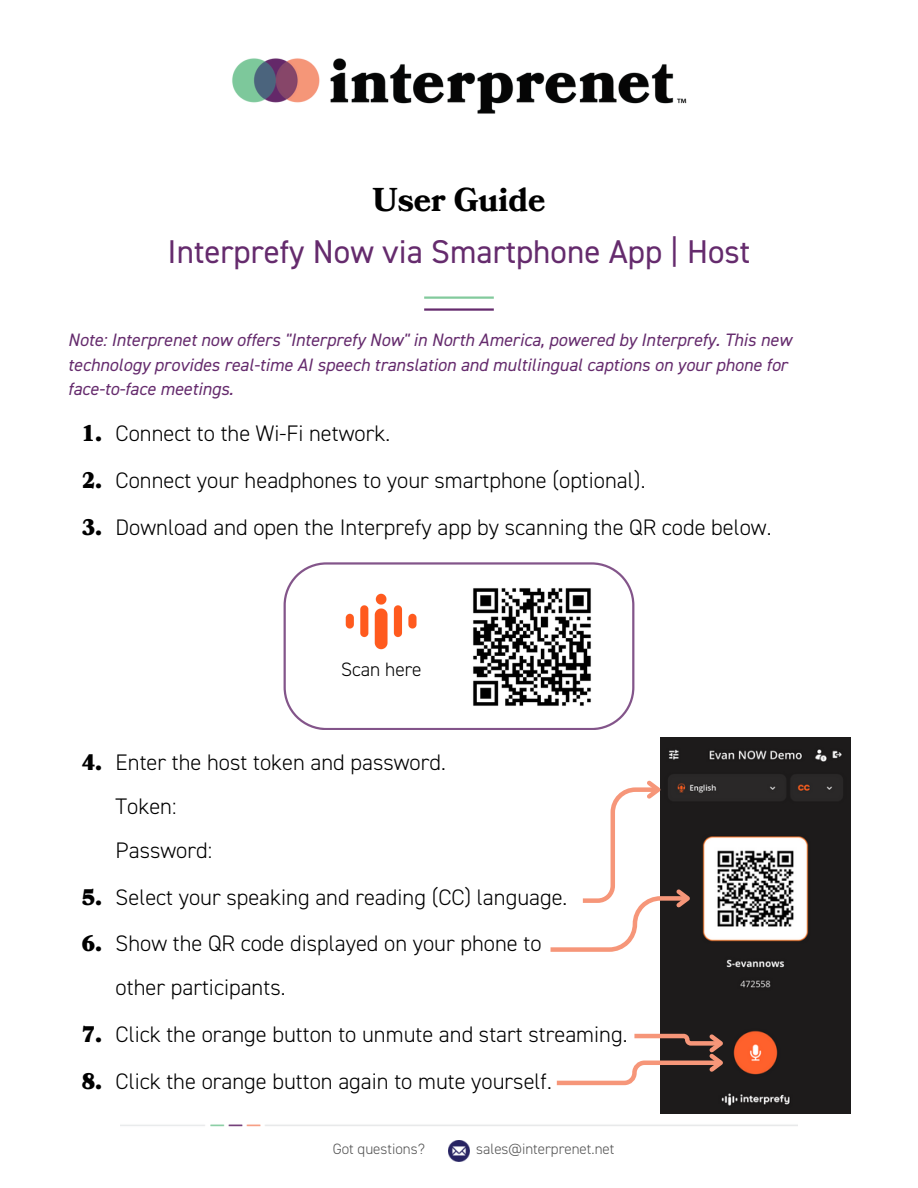
<style>
.page{position:relative;width:918px;height:1188px;background:#fff}
.page>*{position:absolute;margin:0;border:0;box-sizing:border-box;transform-origin:0 0}
.t1{font:33px "DIN2014";color:#652b6d}
.t2{font:700 33px "Bookmania";color:#000}
.t3{font:300 22.5px/43.8px "DIN2014";color:#000}
.t4{font:900 22.5px "Bookmania";color:#000}
.t5{font:300 19.35px "DIN2014";color:#000}
.t6{font:italic 18px/24.8px "DIN2014";color:#652b6d}
.t7{font:300 15px "DIN2014";color:#545454}
</style>
<div class="page">
<hr style="left:424px;top:296px;width:70px;height:3px;background:#82ca9c">
<hr style="left:424px;top:308px;width:70px;height:3px;background:#652b6d">
<img style="left:232px;top:58px;width:455px;height:56px">
<img style="left:120px;top:1124px;width:678px;height:3px">
<img style="left:448px;top:1140px;width:22px;height:22px">
<svg style="left:284px;top:562px;width:350px;height:168px"></svg>
<img style="left:336px;top:584px;width:91px;height:75px">
<img style="left:459px;top:574px;width:145px;height:145px">
<img style="left:660px;top:738px;width:191px;height:376px">
<svg style="left:550px;top:777px;width:145px;height:177px"></svg>
<svg style="left:556px;top:1030px;width:172px;height:57px"></svg>
<h4 class="t2" style="left:372px;top:177px;width:175px">User Guide</h4>
<h3 class="t1" style="left:168px;top:232px;width:584px">Interprefy Now via Smartphone App | Host</h3>
<h3 class="t6" style="left:68px;top:328px;width:725px">Note: Interprenet now offers "Interprefy Now" in North America, powered by Interprefy. This new technology provides real-time AI speech translation and multilingual captions on your phone for face-to-face meetings.</h3>
<h5 class="t4" style="left:82px;top:418px;width:21px">1.</h5>
<p class="t3" style="left:116px;top:412px;width:276px">Connect to the Wi-Fi network.</p>
<p class="t4" style="left:82px;top:465px;width:21px">2.</p>
<p class="t3" style="left:116px;top:459px;width:531px">Connect your headphones to your smartphone (optional).</p>
<h4 class="t4" style="left:82px;top:512px;width:21px">3.</h4>
<h3 class="t3" style="left:116px;top:506px;width:657px">Download and open the Interprefy app by scanning the QR code below.</h3>
<h3 class="t5" style="left:341px;top:657px;width:82px">Scan here</h3>
<h4 class="t4" style="left:82px;top:747px;width:21px">4.</h4>
<h3 class="t3" style="left:116px;top:741px;width:332px">Enter the host token and password.<br>Token:<br>Password:</h3>
<h4 class="t4" style="left:82px;top:882px;width:21px">5.</h4>
<h3 class="t3" style="left:116px;top:876px;width:453px">Select your speaking and reading (CC) language.</h3>
<h3 class="t4" style="left:82px;top:929px;width:21px">6.</h3>
<h4 class="t3" style="left:116px;top:922px;width:427px">Show the QR code displayed on your phone to other participants.</h4>
<p class="t4" style="left:82px;top:1019px;width:21px">7.</p>
<h4 class="t3" style="left:116px;top:1013px;width:513px">Click the orange button to unmute and start streaming.</h4>
<p class="t4" style="left:82px;top:1066px;width:21px">8.</p>
<p class="t3" style="left:116px;top:1060px;width:438px">Click the orange button again to mute yourself.</p>
<h5 class="t7" style="left:333px;top:1140px;width:94px">Got questions?</h5>
<h3 class="t7" style="left:476px;top:1140px;width:140px">sales@interprenet.net</h3>
</div>
